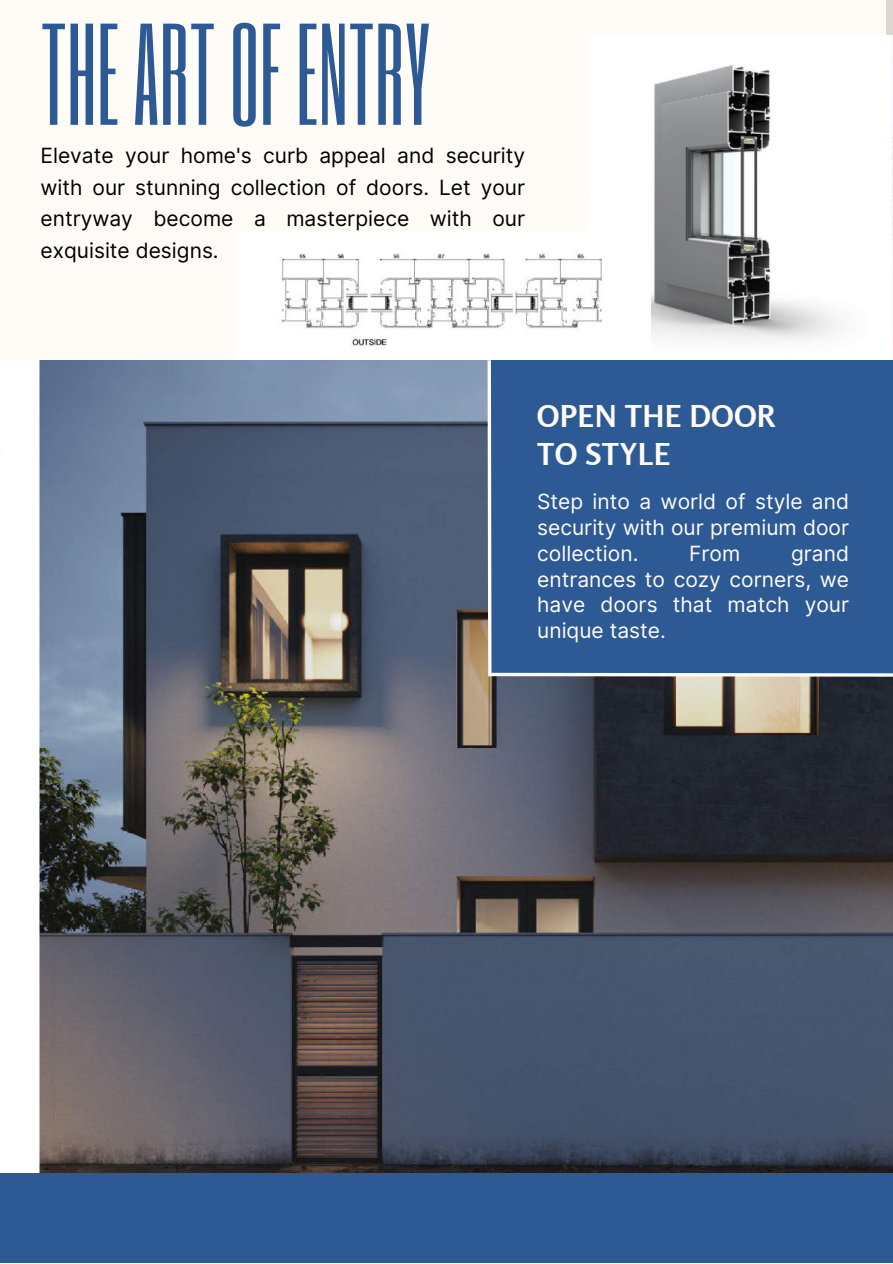
<style>
.page{position:relative;width:893px;height:1264px;background:#fff}
.page>*{position:absolute;margin:0;border:0;box-sizing:border-box;transform-origin:0 0}
.t1{font:119.85px "Six Caps";color:#2d5a95}
.t2{font:700 30px/38.2px "Rosario";letter-spacing:.025em;color:#fffcf7}
.t3{font:21px/25.8px "Inter";color:#fffcf7;text-align:justify}
.t4{font:21px/31.5px "Inter";color:#000;text-align:justify}
</style>
<div class="page">
<div style="left:0;top:0;width:892px;height:1262px;background:#fffcf7"></div>
<img style="left:39px;top:360px;width:853px;height:813px">
<div style="left:0;top:1173px;width:892px;height:89px;background:#2d5a95"></div>
<div style="left:485px;top:360px;width:407px;height:319px;background:#2d5a95"></div>
<div style="left:885px;top:0;width:7px;height:360px;background:#ded8d0"></div>
<img style="left:651px;top:35px;width:241px;height:324px">
<img style="left:281px;top:253px;width:321px;height:95px">
<h1 class="t1" style="left:41px;top:-9px;width:392px">THE ART OF ENTRY</h1>
<p class="t4" style="left:41px;top:140px;width:486px">Elevate your home's curb appeal and security with our stunning collection of doors. Let your entryway become a masterpiece with our exquisite designs.</p>
<h2 class="t2" style="left:537px;top:396px;width:239px">OPEN THE DOOR<br>TO STYLE</h2>
<p class="t3" style="left:537px;top:488px;width:313px">Step into a world of style and security with our premium door collection.</p>
<p class="t3" style="left:537px;top:540px;width:313px;text-indent:254px">grand entrances to cozy corners, we have doors that match your unique taste.</p>
<p class="t3" style="left:689px;top:540px;width:53px">From</p>
</div>
